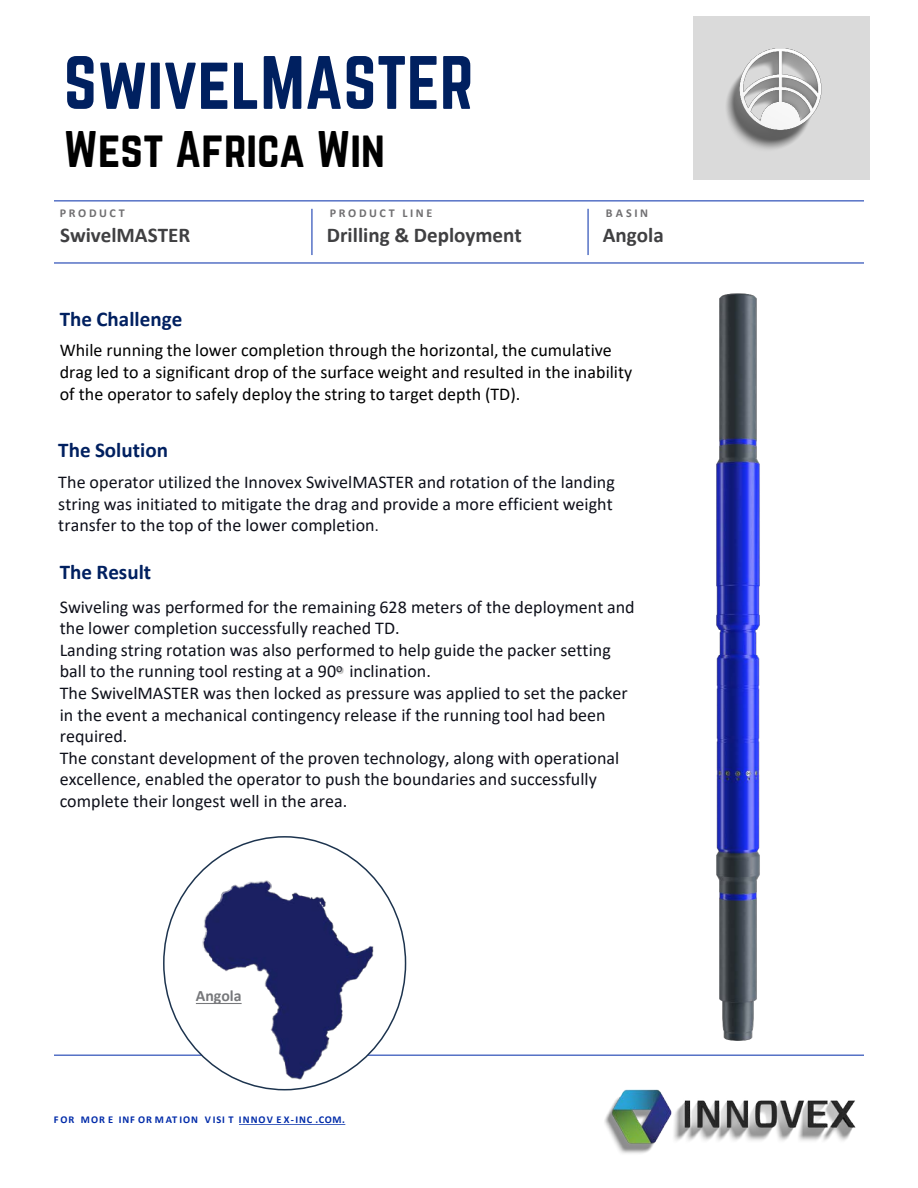
<style>
.page{position:relative;width:918px;height:1188px;background:#fff}
.page>*{position:absolute;margin:0;border:0;box-sizing:border-box;transform-origin:0 0}
.t1{font:66px "Norwester";color:#002060}
.t2{font:45px "Norwester";color:#000}
.t3{font:700 21px "Calibri";color:#404042}
.t4{font:700 21px "Calibri";color:#002060}
.t5{font:18px/21.6px "Calibri";color:#0e101a}
.t6{font:18px/21.6px "Calibri";color:#000}
.t7{font:700 15.9px "Calibri";letter-spacing:-.005em;color:#77787b}
.t8{font:700 12px "Calibri";letter-spacing:.245em;color:#706f71}
.t9{font:700 10.5px "Calibri";letter-spacing:.085em;color:#002ba9}
.s1{font-size:15.9px}
</style>
<div class="page">
<hr style="left:54px;top:1055px;width:810px;height:1px;background:#002ba9">
<hr style="left:54px;top:201px;width:810px;height:1px;background:#002ba9">
<hr style="left:54px;top:263px;width:810px;height:1px;background:#002ba9">
<hr style="left:588px;top:209px;width:1px;height:46px;background:#002ba9">
<hr style="left:312px;top:209px;width:1px;height:46px;background:#002ba9">
<img style="left:604px;top:1118px;width:252px;height:36px">
<svg style="left:239px;top:1124px;width:106px;height:1px"></svg>
<img style="left:337px;top:667px;width:7px;height:7px">
<img style="left:586px;top:217px;width:278px;height:901px">
<img style="left:693px;top:17px;width:176px;height:163px">
<img style="left:173px;top:865px;width:223px;height:225px">
<p class="t1" style="left:64px;top:51px;width:411px">SwivelMASTER</p>
<p class="t2" style="left:64px;top:128px;width:323px">West Africa Win</p>
<p class="t8" style="left:60px;top:204px;width:67px">PR O D U CT</p>
<p class="t8" style="left:330px;top:204px;width:104px">PR O D U CT L I N E</p>
<p class="t8" style="left:606px;top:204px;width:44px">BAS I N</p>
<p class="t3" style="left:60px;top:221px;width:132px">SwivelMASTER</p>
<p class="t3" style="left:327px;top:221px;width:197px">Drilling &amp; Deployment</p>
<p class="t3" style="left:603px;top:221px;width:62px">Angola</p>
<p class="t4" style="left:60px;top:304px;width:124px">The Challenge</p>
<p class="t6" style="left:60px;top:339px;width:574px">While running the lower completion through the horizontal, the cumulative drag led to a significant drop of the surface weight and resulted in the inability of the operator to safely deploy the string to target depth (TD).</p>
<p class="t4" style="left:58px;top:435px;width:111px">The Solution</p>
<p class="t5" style="left:58px;top:471px;width:558px;text-align:justify">The operator utilized the Innovex SwivelMASTER and rotation of the landing string was initiated to mitigate the drag and provide a more efficient weight transfer to the top of the lower completion<span class="s1">.</span></p>
<p class="t4" style="left:60px;top:557px;width:93px">The Result</p>
<p class="t5" style="left:60px;top:595px;width:577px">Swiveling was performed for the remaining 628 meters of the deployment and the lower completion successfully reached TD.</p>
<p class="t5" style="left:60px;top:639px;width:553px">Landing string rotation was also performed to help guide the packer setting ball to the running tool resting at a 90<sup>o</sup> inclination.</p>
<p class="t5" style="left:60px;top:682px;width:570px">The SwivelMASTER was then locked as pressure was applied to set the packer in the event a mechanical contingency release if the running tool had been required.</p>
<p class="t5" style="left:60px;top:747px;width:561px">The constant development of the proven technology, along with operational excellence, enabled the operator to push the boundaries and successfully complete their longest well in the area.</p>
<p class="t7" style="left:196px;top:985px;width:47px">Angola</p>
<p class="t9" style="left:54px;top:1112px;width:292px">FOR MOR E INF OR MAT ION VISI T INNOV E X-INC .COM.</p>
</div>
